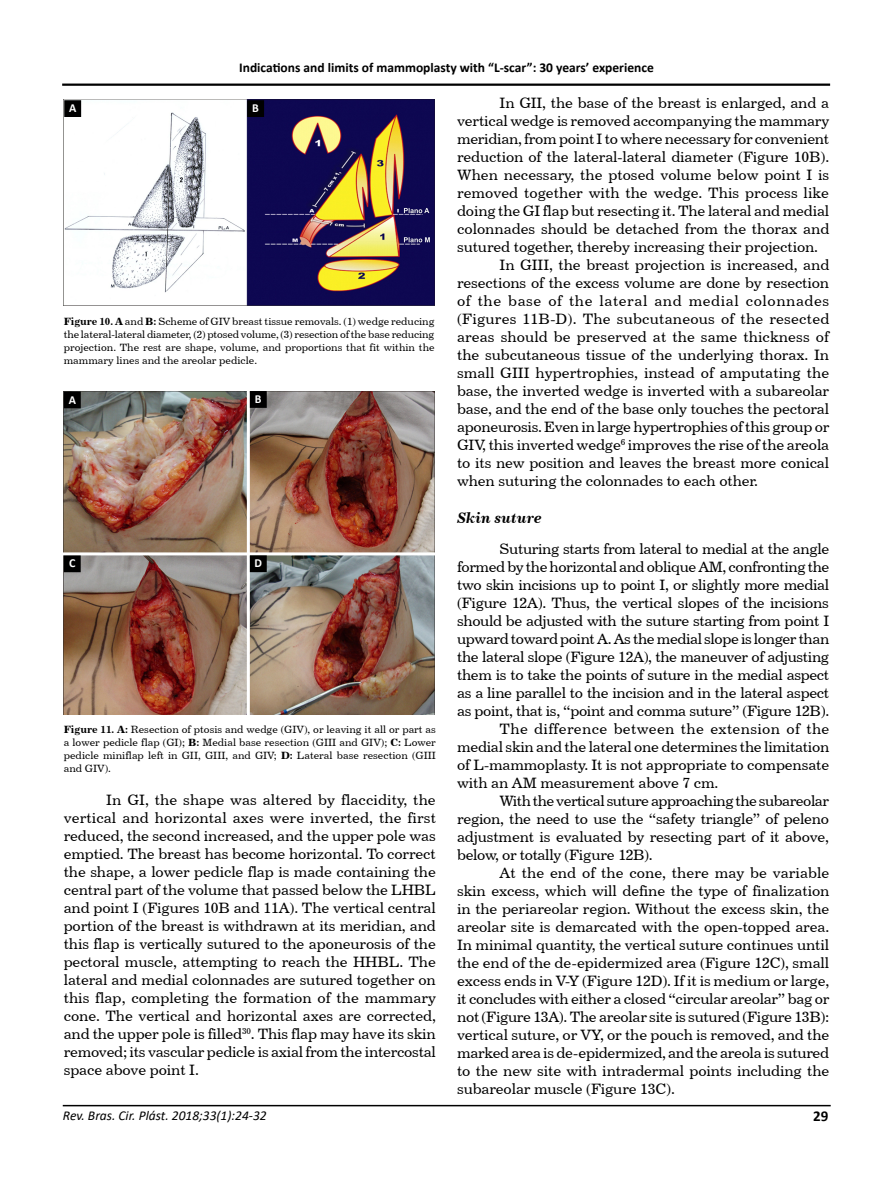
<style>
.page{position:relative;width:893px;height:1191px;background:#fff}
.page>*{position:absolute;margin:0;border:0;box-sizing:border-box;transform-origin:0 0}
.t1{font:15px/18px "Century 731 BT Roman A";letter-spacing:-.01em;color:#000;text-align:justify}
.t2{font:15px "Century 731 BT Roman A";letter-spacing:-.03em;color:#000}
.t3{font:15px "Century 731 BT Roman A";letter-spacing:-.035em;color:#000}
.t4{font:15px "Century 731 BT Roman A";letter-spacing:.01em;color:#000}
.t5{font:15px "Century 731 BT Roman A";letter-spacing:.035em;color:#000}
.t6{font:15px "Century 731 BT Roman A";letter-spacing:.02em;color:#000}
.t7{font:15px "Century 731 BT Bold Italic A";color:#000}
.t8{font:700 15px "Calibri";color:#000}
.t9{font:700 13.5px "Calibri";color:#000}
.t10{font:italic 13.5px "Calibri";color:#000}
.t11{font:700 12.3px "Calibri";color:#fff}
.t12{font:10.5px/13.2px "Century 731 BT Roman A";color:#000;text-align:justify}
.s1{font-family:"Century 731 BT Bold A"}
</style>
<div class="page">
<hr style="left:63px;top:1104px;width:768px;height:2px;background:#000">
<hr style="left:62px;top:84px;width:768px;height:2px;background:#000">
<img style="left:64px;top:100px;width:371px;height:206px">
<div style="left:65px;top:101px;width:15px;height:15px;background:#000"></div>
<div style="left:64px;top:100px;width:17px;height:17px;border:2px solid #000"></div>
<div style="left:248px;top:101px;width:15px;height:15px;background:#000"></div>
<div style="left:247px;top:100px;width:17px;height:17px;border:2px solid #000"></div>
<img style="left:64px;top:391px;width:371px;height:323px">
<hr style="left:247px;top:387px;width:3px;height:330px;background:#fff">
<hr style="left:57px;top:552px;width:383px;height:3px;background:#fff">
<div style="left:65px;top:392px;width:15px;height:15px;background:#000"></div>
<div style="left:64px;top:391px;width:17px;height:17px;border:2px solid #000"></div>
<div style="left:251px;top:392px;width:15px;height:15px;background:#000"></div>
<div style="left:250px;top:391px;width:17px;height:17px;border:2px solid #000"></div>
<div style="left:251px;top:556px;width:15px;height:15px;background:#000"></div>
<div style="left:250px;top:555px;width:17px;height:17px;border:2px solid #000"></div>
<div style="left:65px;top:556px;width:15px;height:15px;background:#000"></div>
<div style="left:64px;top:555px;width:17px;height:17px;border:2px solid #000"></div>
<p class="t9" style="left:239px;top:58px;width:416px">Indications and limits of mammoplasty with “L-scar”: 30 years’ experience</p>
<p class="t11" style="left:69px;top:99px;width:9px">A</p>
<p class="t11" style="left:252px;top:99px;width:8px">B</p>
<p class="t12" style="left:64px;top:314px;width:372px"><span class="s1">Figure 10. A</span> and <span class="s1">B:</span> Scheme of GIV breast tissue removals. (1) wedge reducing the lateral-lateral diameter, (2) ptosed volume, (3) resection of the base reducing projection. The rest are shape, volume, and proportions that fit within the mammary lines and the areolar pedicle.</p>
<p class="t11" style="left:69px;top:391px;width:9px">A</p>
<p class="t11" style="left:255px;top:390px;width:8px">B</p>
<p class="t11" style="left:69px;top:554px;width:8px">C</p>
<p class="t11" style="left:255px;top:554px;width:9px">D</p>
<p class="t12" style="left:64px;top:722px;width:374px"><span class="s1">Figure 11. A:</span> Resection of ptosis and wedge (GIV), or leaving it all or part as a lower pedicle flap (GI); <span class="s1">B:</span> Medial base resection (GIII and GIV); <span class="s1">C:</span> Lower pedicle miniflap left in GII, GIII, and GIV; <span class="s1">D:</span> Lateral base resection (GIII and GIV).</p>
<p class="t1" style="left:64px;top:790px;width:374px;text-indent:43px">In GI, the shape was altered by flaccidity, the vertical and horizontal axes were inverted, the first reduced, the second increased, and the upper pole was emptied. The breast has become horizontal. To correct the shape, a lower pedicle flap is made containing the central part of the volume that passed below the LHBL and point I (Figures 10B and 11A). The vertical central portion of the breast is withdrawn at its meridian, and this flap is vertically sutured to the aponeurosis of the pectoral muscle, attempting to reach the HHBL. The lateral and medial colonnades are sutured together on this flap, completing the formation of the mammary cone. The vertical and horizontal axes are corrected, and the upper pole is filled<sup>30</sup>. This flap may have its skin removed; its vascular pedicle is axial from the intercostal space above point I.</p>
<p class="t1" style="left:500px;top:94px;width:331px">In GII, the base of the breast is enlarged, and a</p>
<p class="t1" style="left:457px;top:112px;width:374px">vertical wedge is removed accompanying the mammary</p>
<p class="t1" style="left:457px;top:130px;width:374px">meridian, from point I to where necessary for convenient</p>
<p class="t1" style="left:457px;top:148px;width:374px">reduction of the lateral-lateral diameter (Figure 10B).</p>
<p class="t1" style="left:457px;top:166px;width:374px">When necessary, the ptosed volume below point I is</p>
<p class="t1" style="left:457px;top:184px;width:373px">removed together with the wedge. This process like</p>
<p class="t1" style="left:457px;top:202px;width:374px">doing the GI flap but resecting it. The lateral and medial</p>
<p class="t1" style="left:457px;top:220px;width:374px">colonnades should be detached from the thorax and</p>
<p class="t1" style="left:457px;top:238px;width:363px">sutured together, thereby increasing their projection.</p>
<p class="t1" style="left:500px;top:256px;width:331px">In GIII, the breast projection is increased, and</p>
<p class="t1" style="left:457px;top:274px;width:374px">resections of the excess volume are done by resection</p>
<p class="t5" style="left:457px;top:292px;width:374px">of the base of the lateral and medial colonnades</p>
<p class="t4" style="left:457px;top:310px;width:374px">(Figures 11B-D). The subcutaneous of the resected</p>
<p class="t1" style="left:457px;top:328px;width:373px">areas should be preserved at the same thickness of</p>
<p class="t1" style="left:457px;top:346px;width:373px">the subcutaneous tissue of the underlying thorax. In</p>
<p class="t1" style="left:457px;top:364px;width:374px">small GIII hypertrophies, instead of amputating the</p>
<p class="t1" style="left:457px;top:382px;width:374px">base, the inverted wedge is inverted with a subareolar</p>
<p class="t1" style="left:457px;top:400px;width:374px">base, and the end of the base only touches the pectoral</p>
<p class="t1" style="left:457px;top:418px;width:374px">aponeurosis. Even in large hypertrophies of this group or</p>
<p class="t1" style="left:457px;top:436px;width:374px">GIV, this inverted wedge<sup>6</sup> improves the rise of the areola</p>
<p class="t1" style="left:457px;top:454px;width:374px">to its new position and leaves the breast more conical</p>
<p class="t1" style="left:457px;top:472px;width:303px">when suturing the colonnades to each other.</p>
<p class="t7" style="left:457px;top:508px;width:86px">Skin suture</p>
<p class="t1" style="left:500px;top:539px;width:331px">Suturing starts from lateral to medial at the angle</p>
<p class="t2" style="left:457px;top:557px;width:374px">formed by the horizontal and oblique AM, confronting the</p>
<p class="t1" style="left:457px;top:575px;width:374px">two skin incisions up to point I, or slightly more medial</p>
<p class="t1" style="left:457px;top:593px;width:373px">(Figure 12A). Thus, the vertical slopes of the incisions</p>
<p class="t1" style="left:457px;top:611px;width:374px">should be adjusted with the suture starting from point I</p>
<p class="t2" style="left:457px;top:629px;width:374px">upward toward point A. As the medial slope is longer than</p>
<p class="t1" style="left:457px;top:647px;width:374px">the lateral slope (Figure 12A), the maneuver of adjusting</p>
<p class="t1" style="left:457px;top:665px;width:374px">them is to take the points of suture in the medial aspect</p>
<p class="t1" style="left:457px;top:683px;width:374px">as a line parallel to the incision and in the lateral aspect</p>
<p class="t1" style="left:457px;top:701px;width:374px">as point, that is, “point and comma suture” (Figure 12B).</p>
<p class="t6" style="left:500px;top:719px;width:331px">The difference between the extension of the</p>
<p class="t1" style="left:457px;top:737px;width:374px">medial skin and the lateral one determines the limitation</p>
<p class="t1" style="left:457px;top:755px;width:374px">of L-mammoplasty. It is not appropriate to compensate</p>
<p class="t1" style="left:457px;top:773px;width:263px">with an AM measurement above 7 cm.</p>
<p class="t3" style="left:500px;top:791px;width:331px">With the vertical suture approaching the subareolar</p>
<p class="t1" style="left:457px;top:809px;width:373px">region, the need to use the “safety triangle” of peleno</p>
<p class="t1" style="left:457px;top:827px;width:373px">adjustment is evaluated by resecting part of it above,</p>
<p class="t1" style="left:457px;top:845px;width:197px">below, or totally (Figure 12B).</p>
<p class="t1" style="left:500px;top:863px;width:331px">At the end of the cone, there may be variable</p>
<p class="t1" style="left:457px;top:881px;width:374px">skin excess, which will define the type of finalization</p>
<p class="t1" style="left:457px;top:899px;width:374px">in the periareolar region. Without the excess skin, the</p>
<p class="t1" style="left:457px;top:917px;width:374px">areolar site is demarcated with the open-topped area.</p>
<p class="t1" style="left:457px;top:935px;width:374px">In minimal quantity, the vertical suture continues until</p>
<p class="t1" style="left:457px;top:953px;width:374px">the end of the de-epidermized area (Figure 12C), small</p>
<p class="t1" style="left:457px;top:971px;width:374px">excess ends in V-Y (Figure 12D). If it is medium or large,</p>
<p class="t1" style="left:457px;top:989px;width:374px">it concludes with either a closed “circular areolar” bag or</p>
<p class="t1" style="left:457px;top:1007px;width:374px">not (Figure 13A). The areolar site is sutured (Figure 13B):</p>
<p class="t1" style="left:457px;top:1025px;width:374px">vertical suture, or VY, or the pouch is removed, and the</p>
<p class="t1" style="left:457px;top:1043px;width:374px">marked area is de-epidermized, and the areola is sutured</p>
<p class="t1" style="left:457px;top:1061px;width:374px">to the new site with intradermal points including the</p>
<p class="t1" style="left:457px;top:1079px;width:219px">subareolar muscle (Figure 13C).</p>
<p class="t10" style="left:63px;top:1105px;width:205px">Rev. Bras. Cir. Plást. 2018;33(1):24-32</p>
<p class="t8" style="left:813px;top:1105px;width:17px">29</p>
</div>
